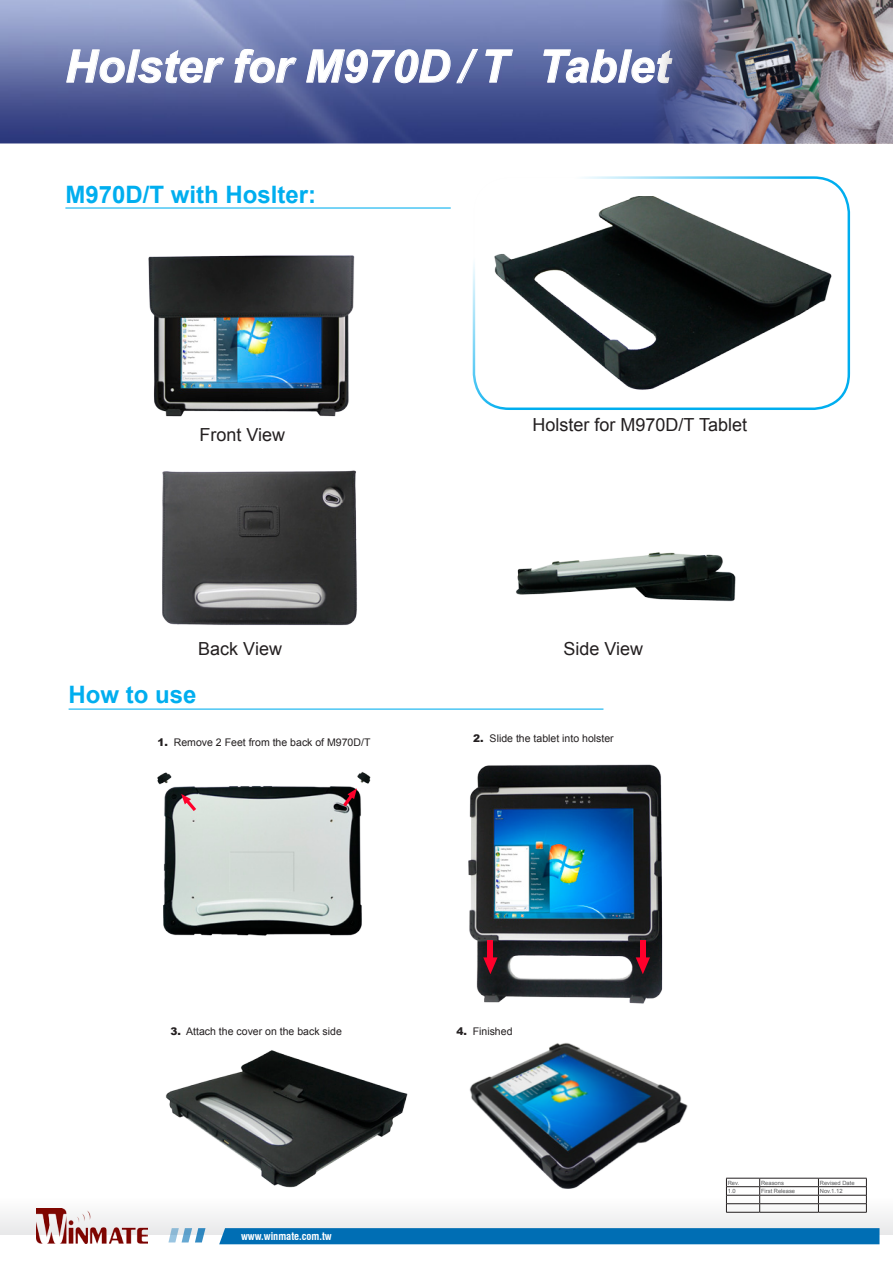
<style>
.page{position:relative;width:893px;height:1263px;background:#fff}
.page>*{position:absolute;margin:0;border:0;box-sizing:border-box;transform-origin:0 0}
.t1{font:italic 700 45px "Arial";color:#fff}
.t2{font:700 24px "Arial";color:#00aeef}
.t3{font:18px "Arial";color:#231f20}
.t4{font:10.5px "Arial";color:#231f20}
.t5{font:700 condensed 10.5px "Swiss 721 BT";color:#fff}
.t6{font:5.85px "Arial";color:#57585a}
.s1{font-weight:900}
</style>
<div class="page">
<div style="left:473px;top:176px;width:377px;height:234px;border:2px solid #00aeef;border-radius:35px"></div>
<img style="left:0;top:0;width:634px;height:144px">
<div style="left:0;top:1161px;width:893px;height:73px;background:linear-gradient(to bottom,#fff,#eeeeef)"></div>
<div style="left:219px;top:1228px;width:660px;height:16px;background:#006eb4"></div>
<svg style="left:168px;top:1228px;width:38px;height:14px"></svg>
<img style="left:36px;top:1209px;width:111px;height:34px">
<hr style="left:726px;top:1178px;width:34px;height:1px;background:#231f20">
<hr style="left:760px;top:1178px;width:58px;height:1px;background:#231f20">
<hr style="left:818px;top:1178px;width:49px;height:1px;background:#231f20">
<svg style="left:726px;top:1178px;width:1px;height:34px"></svg>
<svg style="left:866px;top:1178px;width:1px;height:34px"></svg>
<hr style="left:726px;top:1212px;width:34px;height:1px;background:#231f20">
<hr style="left:760px;top:1212px;width:58px;height:1px;background:#231f20">
<hr style="left:818px;top:1212px;width:49px;height:1px;background:#231f20">
<hr style="left:727px;top:1186px;width:33px;height:1px;background:#231f20">
<hr style="left:760px;top:1186px;width:58px;height:1px;background:#231f20">
<hr style="left:818px;top:1186px;width:48px;height:1px;background:#231f20">
<hr style="left:727px;top:1195px;width:33px;height:1px;background:#231f20">
<hr style="left:760px;top:1195px;width:58px;height:1px;background:#231f20">
<hr style="left:818px;top:1195px;width:48px;height:1px;background:#231f20">
<hr style="left:727px;top:1203px;width:33px;height:1px;background:#231f20">
<hr style="left:760px;top:1203px;width:58px;height:1px;background:#231f20">
<svg style="left:759px;top:1178px;width:1px;height:34px"></svg>
<hr style="left:818px;top:1203px;width:48px;height:1px;background:#231f20">
<svg style="left:818px;top:1178px;width:1px;height:34px"></svg>
<svg style="left:66px;top:49px;width:159px;height:34px;background:#838cb9"></svg>
<svg style="left:234px;top:49px;width:63px;height:34px;background:#808ab7"></svg>
<svg style="left:306px;top:49px;width:173px;height:35px;background:#727eb0"></svg>
<svg style="left:485px;top:49px;width:28px;height:34px"></svg>
<svg style="left:543px;top:49px;width:91px;height:34px;background:#7480b1"></svg>
<hr style="left:65px;top:207px;width:386px;height:2px;background:#00aeef">
<img style="left:634px;top:0;width:259px;height:144px">
<img style="left:516px;top:552px;width:220px;height:50px">
<hr style="left:69px;top:708px;width:534px;height:2px;background:#00aeef">
<img style="left:157px;top:772px;width:214px;height:164px">
<img style="left:468px;top:764px;width:195px;height:240px">
<img style="left:158px;top:1050px;width:256px;height:145px">
<svg style="left:181px;top:794px;width:15px;height:17px"></svg>
<svg style="left:343px;top:788px;width:14px;height:18px"></svg>
<img style="left:461px;top:1043px;width:233px;height:155px">
<div style="left:488px;top:940px;width:5px;height:21px;background:#ff002b"></div>
<svg style="left:483px;top:957px;width:14px;height:17px"></svg>
<div style="left:640px;top:940px;width:6px;height:21px;background:#ff002b"></div>
<svg style="left:636px;top:957px;width:14px;height:17px"></svg>
<img style="left:494px;top:197px;width:355px;height:203px">
<img style="left:162px;top:470px;width:195px;height:156px">
<img style="left:148px;top:255px;width:207px;height:162px">
<p class="t1" style="left:65px;top:37px;width:606px">Holster for M970D / T Tablet</p>
<p class="t2" style="left:65px;top:179px;width:252px">M970D/T with Hoslter:</p>
<p class="t3" style="left:199px;top:423px;width:87px">Front View</p>
<p class="t3" style="left:198px;top:637px;width:85px">Back View</p>
<p class="t2" style="left:69px;top:679px;width:130px">How to use</p>
<p class="t4" style="left:157px;top:735px;width:215px"><span class="s1">1.</span> Remove 2 Feet from the back of M970D/T</p>
<p class="t3" style="left:533px;top:413px;width:216px">Holster for M970D/T Tablet</p>
<p class="t3" style="left:563px;top:637px;width:81px">Side View</p>
<p class="t4" style="left:473px;top:731px;width:142px"><span class="s1">2.</span> Slide the tablet into holster</p>
<p class="t4" style="left:170px;top:1024px;width:173px"><span class="s1">3.</span> Attach the cover on the back side</p>
<p class="t4" style="left:456px;top:1024px;width:58px"><span class="s1">4.</span> Finished</p>
<p class="t5" style="left:241px;top:1230px;width:92px">www.winmate.com.tw</p>
<p class="t6" style="left:728px;top:1178px;width:13px">Rev.</p>
<p class="t6" style="left:761px;top:1178px;width:24px">Reasons</p>
<p class="t6" style="left:820px;top:1178px;width:36px">Revised Date</p>
<p class="t6" style="left:728px;top:1187px;width:10px">1.0</p>
<p class="t6" style="left:761px;top:1187px;width:36px">First Release</p>
<p class="t6" style="left:820px;top:1187px;width:24px">Nov.1.12</p>
</div>
